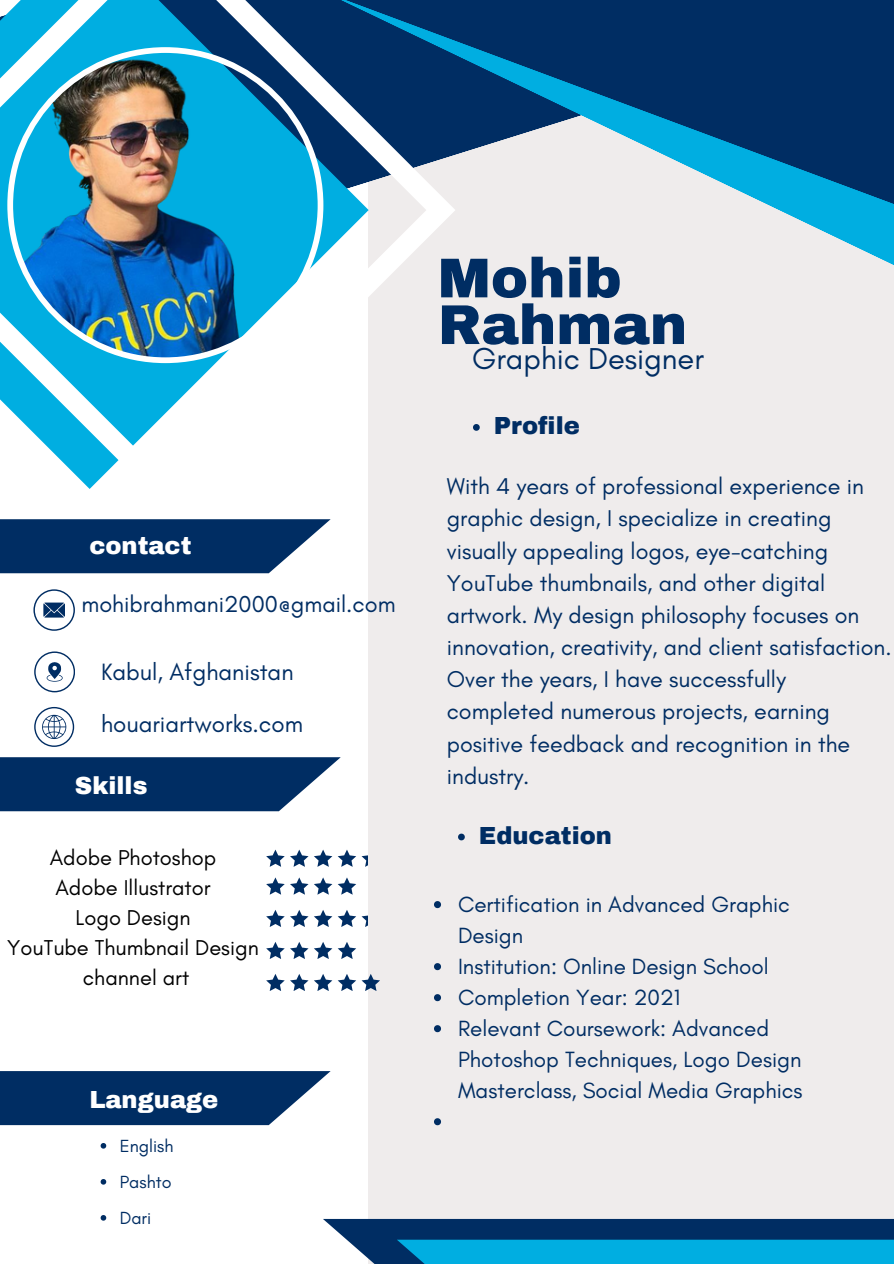
<style>
.page{position:relative;width:894px;height:1264px;background:#fff}
.page>*{position:absolute;margin:0;border:0;box-sizing:border-box;transform-origin:0 0}
.t1{font:900 56.1px/46.7px "Archivo";color:#002d63}
.t2{font:30.75px "Glacial Indifference";color:#002d63}
.t3{font:900 24.15px "Archivo";color:#fff}
.t4{font:900 24.15px "Archivo";color:#002d63}
.t5{font:24px "Glacial Indifference";color:#002d63}
.t6{font:23.4px "Glacial Indifference";color:#002d63}
.t7{font:23.25px/32.1px "Glacial Indifference";color:#002d63}
.t8{font:22.35px/31px "Glacial Indifference";color:#002d63}
.t9{font:21.9px/30px "Glacial Indifference";color:#000;text-align:center}
.t10{font:17.85px "Glacial Indifference";color:#002d63}
</style>
<div class="page">
<svg style="left:34px;top:651px;width:41px;height:41px"></svg>
<svg style="left:33px;top:589px;width:42px;height:42px"></svg>
<svg style="left:34px;top:707px;width:40px;height:40px"></svg>
<svg style="left:266px;top:849px;width:18px;height:17px"></svg>
<svg style="left:290px;top:849px;width:18px;height:17px"></svg>
<svg style="left:314px;top:849px;width:54px;height:17px"></svg>
<svg style="left:266px;top:877px;width:18px;height:17px"></svg>
<svg style="left:290px;top:877px;width:18px;height:17px"></svg>
<svg style="left:314px;top:877px;width:42px;height:17px"></svg>
<svg style="left:266px;top:910px;width:18px;height:16px"></svg>
<svg style="left:290px;top:910px;width:18px;height:16px"></svg>
<svg style="left:314px;top:910px;width:54px;height:16px"></svg>
<svg style="left:266px;top:942px;width:18px;height:16px"></svg>
<svg style="left:290px;top:942px;width:18px;height:16px"></svg>
<svg style="left:314px;top:942px;width:42px;height:16px"></svg>
<div style="left:368px;top:74px;width:525px;height:1189px;background:#efecec"></div>
<svg style="left:0;top:0;width:215px;height:489px;fill:#00aee1"></svg>
<img style="left:7px;top:47px;width:208px;height:316px">
<svg style="left:0;top:519px;width:330px;height:54px;background:#174071"></svg>
<svg style="left:0;top:757px;width:340px;height:54px;background:#163f70"></svg>
<svg style="left:0;top:1071px;width:330px;height:54px;background:#174071"></svg>
<svg style="left:323px;top:1218px;width:570px;height:45px;background:#1173a4"></svg>
<svg style="left:215px;top:0;width:60px;height:364px"></svg>
<svg style="left:223px;top:0;width:670px;height:304px"></svg>
<svg style="left:266px;top:974px;width:18px;height:16px"></svg>
<svg style="left:290px;top:974px;width:18px;height:16px"></svg>
<svg style="left:314px;top:974px;width:66px;height:16px"></svg>
<svg style="left:101px;top:1143px;width:5px;height:5px"></svg>
<svg style="left:101px;top:1179px;width:5px;height:5px"></svg>
<svg style="left:101px;top:1215px;width:5px;height:5px"></svg>
<svg style="left:473px;top:424px;width:6px;height:7px"></svg>
<svg style="left:434px;top:901px;width:7px;height:7px"></svg>
<svg style="left:434px;top:963px;width:7px;height:7px"></svg>
<svg style="left:434px;top:994px;width:7px;height:7px"></svg>
<svg style="left:434px;top:1025px;width:7px;height:7px"></svg>
<svg style="left:434px;top:1118px;width:7px;height:7px"></svg>
<svg style="left:458px;top:833px;width:6px;height:7px"></svg>
<p class="t3" style="left:89px;top:533px;width:104px">contact</p>
<p class="t6" style="left:81px;top:589px;width:315px">mohibrahmani2000@gmail.com</p>
<h3 class="t5" style="left:101px;top:656px;width:194px">Kabul, Afghanistan</h3>
<p class="t5" style="left:101px;top:709px;width:203px">houariartworks.com</p>
<p class="t3" style="left:75px;top:773px;width:74px">Skills</p>
<p class="t9" style="left:7px;top:842px;width:253px">Adobe Photoshop<br>Adobe Illustrator<br>Logo Design<br>YouTube Thumbnail Design channel art</p>
<p class="t3" style="left:89px;top:1086px;width:130px">Language</p>
<p class="t10" style="left:120px;top:1134px;width:55px">English</p>
<p class="t10" style="left:120px;top:1170px;width:53px">Pashto</p>
<p class="t10" style="left:120px;top:1206px;width:33px">Dari</p>
<h2 class="t1" style="left:437px;top:255px;width:251px">Mohib<br>Rahman</h2>
<h1 class="t2" style="left:472px;top:340px;width:233px">Graphic Designer</h1>
<p class="t4" style="left:493px;top:413px;width:87px">Profile</p>
<p class="t7" style="left:446px;top:470px;width:446px">With 4 years of professional experience in graphic design, I specialize in creating visually appealing logos, eye-catching YouTube thumbnails, and other digital artwork. My design philosophy focuses on innovation, creativity, and client satisfaction.<br>Over the years, I have successfully completed numerous projects, earning positive feedback and recognition in the industry.</p>
<p class="t4" style="left:479px;top:822px;width:134px">Education</p>
<p class="t8" style="left:458px;top:889px;width:333px">Certification in Advanced Graphic<br>Design</p>
<h3 class="t8" style="left:458px;top:951px;width:312px">Institution: Online Design School</h3>
<h3 class="t8" style="left:458px;top:982px;width:224px">Completion Year: 2021</h3>
<h3 class="t8" style="left:458px;top:1013px;width:346px">Relevant Coursework: Advanced<br>Photoshop Techniques, Logo Design<br>Masterclass, Social Media Graphics</h3>
</div>
